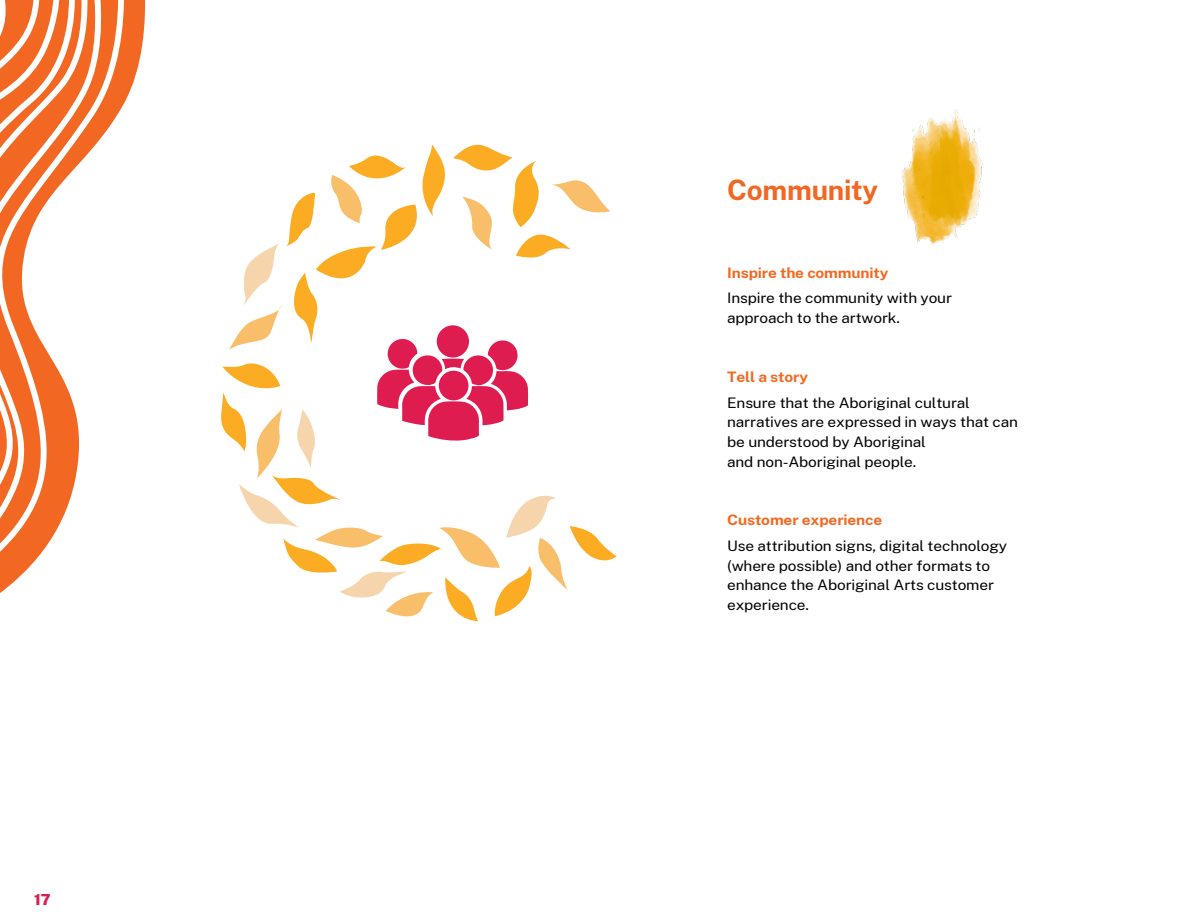
<style>
.page{position:relative;width:1188px;height:918px;background:#fff}
.page>*{position:absolute;margin:0;border:0;box-sizing:border-box;transform-origin:0 0}
.t1{font:700 27.75px "Public Sans NSW";letter-spacing:-.01em;color:#f26722}
.t2{font:900 15px "Public Sans NSW";color:#df1c50}
.t3{font:14.25px/19.6px "Public Sans NSW";letter-spacing:-.01em;color:#000;scale:1.08 1}
.t4{font:700 14.25px "Public Sans NSW";letter-spacing:-.01em;color:#f26921;scale:1.08 1}
</style>
<div class="page">
<svg style="left:125px;top:0;width:21px;height:102px;fill:#f26722"></svg>
<svg style="left:107px;top:0;width:18px;height:130px;fill:#f26722"></svg>
<svg style="left:93px;top:0;width:14px;height:148px;fill:#f26722"></svg>
<svg style="left:75px;top:0;width:18px;height:480px"></svg>
<svg style="left:61px;top:0;width:14px;height:521px"></svg>
<svg style="left:42px;top:0;width:19px;height:552px;fill:#f26722"></svg>
<svg style="left:0;top:0;width:42px;height:593px"></svg>
<svg style="left:221px;top:144px;width:396px;height:478px"></svg>
<img style="left:901px;top:110px;width:82px;height:135px">
<p class="t2" style="left:34px;top:888px;width:18px">17</p>
<p class="t1" style="left:727px;top:169px;width:152px">Community</p>
<p class="t4" style="left:727px;top:262px;width:151px">Inspire the community</p>
<p class="t3" style="left:727px;top:287px;width:210px">Inspire the community with your approach to the artwork.</p>
<p class="t4" style="left:727px;top:366px;width:76px">Tell a story</p>
<p class="t3" style="left:727px;top:392px;width:271px">Ensure that the Aboriginal cultural narratives are expressed in ways that can be understood by Aboriginal<br>and non-Aboriginal people.</p>
<p class="t4" style="left:727px;top:510px;width:145px">Customer experience</p>
<p class="t3" style="left:727px;top:535px;width:261px">Use attribution signs, digital technology (where possible) and other formats to enhance the Aboriginal Arts customer experience.</p>
</div>
